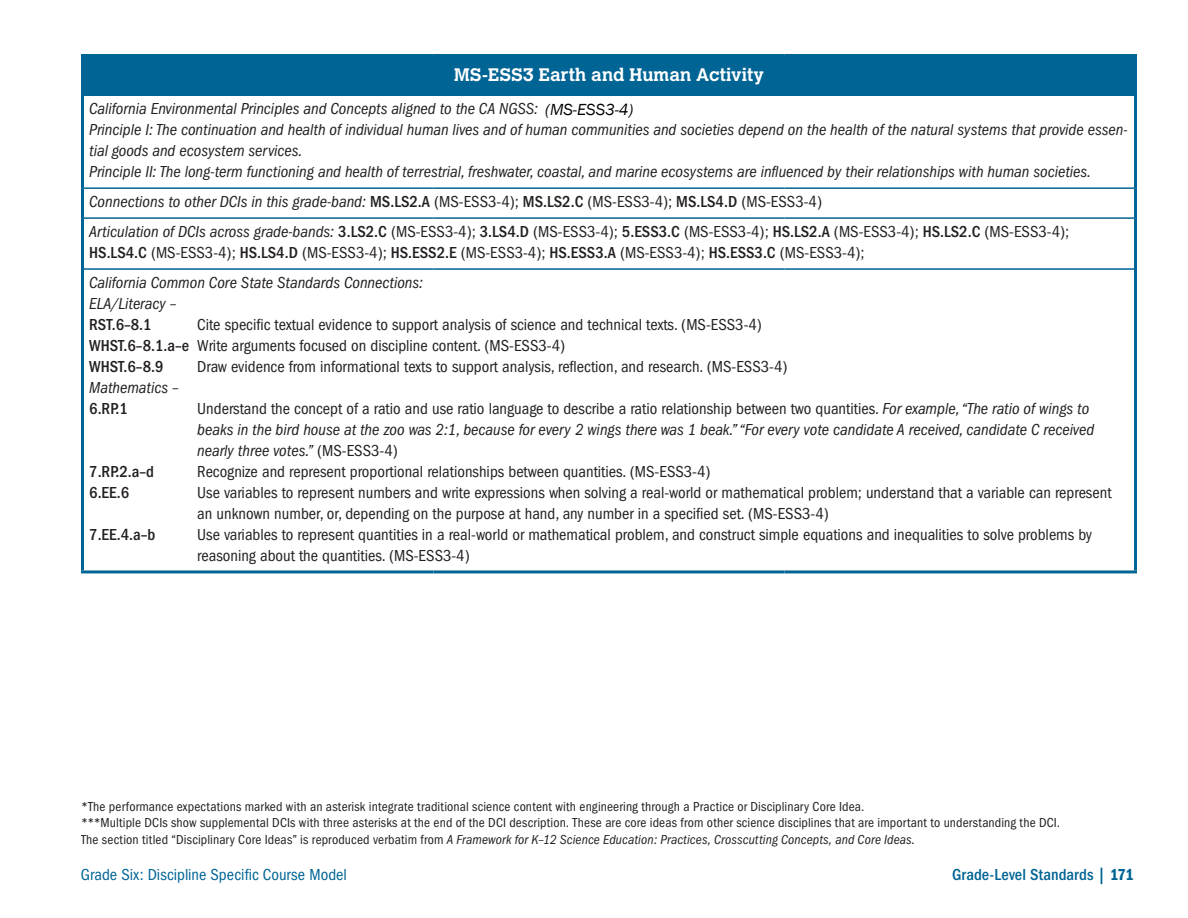
<style>
.page{position:relative;width:1188px;height:918px;background:#fff}
.page>*{position:absolute;margin:0;border:0;box-sizing:border-box;transform-origin:0 0}
.t1{font:700 18px "Calvert";letter-spacing:.005em;color:#fff}
.t2{font:condensed 16.5px/21px "Franklin Gothic";color:#231f20}
.t3{font:italic condensed 16.5px/21px "Franklin Gothic";color:#231f20}
.t4{font:500 condensed 16.5px "Franklin Gothic";color:#231f20}
.t5{font:condensed 16.5px "Franklin Gothic";color:#006494}
.t6{font:500 condensed 16.5px "Franklin Gothic";letter-spacing:.005em;color:#006494}
.t7{font:condensed 13.5px/16.5px "Franklin Gothic";letter-spacing:.01em;color:#231f20}
.s1{font-stretch:normal;color:#000}
.s2{font-style:italic}
.s3{font-weight:500}
.s4{font-style:normal}
.s5{font-weight:600}
</style>
<div class="page">
<div style="left:82px;top:56px;width:1054px;height:40px;background:#006494"></div>
<hr style="left:84px;top:187px;width:350px;height:2px;background:#006494">
<hr style="left:434px;top:187px;width:350px;height:2px;background:#006494">
<hr style="left:784px;top:187px;width:350px;height:2px;background:#006494">
<hr style="left:84px;top:217px;width:350px;height:2px;background:#006494">
<hr style="left:434px;top:217px;width:350px;height:2px;background:#006494">
<hr style="left:784px;top:217px;width:350px;height:2px;background:#006494">
<hr style="left:84px;top:268px;width:350px;height:2px;background:#006494">
<hr style="left:434px;top:268px;width:350px;height:2px;background:#006494">
<hr style="left:784px;top:268px;width:350px;height:2px;background:#006494">
<hr style="left:81px;top:54px;width:353px;height:3px;background:#006494">
<hr style="left:81px;top:57px;width:3px;height:39px;background:#006494">
<hr style="left:434px;top:54px;width:350px;height:3px;background:#006494">
<hr style="left:784px;top:54px;width:353px;height:3px;background:#006494">
<hr style="left:1134px;top:57px;width:3px;height:39px;background:#006494">
<hr style="left:81px;top:96px;width:3px;height:92px;background:#006494">
<hr style="left:1134px;top:96px;width:3px;height:92px;background:#006494">
<hr style="left:81px;top:188px;width:3px;height:30px;background:#006494">
<hr style="left:1134px;top:188px;width:3px;height:30px;background:#006494">
<hr style="left:81px;top:218px;width:3px;height:51px;background:#006494">
<hr style="left:1134px;top:218px;width:3px;height:51px;background:#006494">
<hr style="left:81px;top:269px;width:3px;height:301px;background:#006494">
<hr style="left:1134px;top:269px;width:3px;height:301px;background:#006494">
<hr style="left:81px;top:570px;width:353px;height:3px;background:#006494">
<hr style="left:434px;top:570px;width:350px;height:3px;background:#006494">
<hr style="left:784px;top:570px;width:353px;height:3px;background:#006494">
<p class="t1" style="left:454px;top:63px;width:311px">MS-ESS3 Earth and Human Activity</p>
<p class="t3" style="left:89px;top:99px;width:1040px">California Environmental Principles and Concepts aligned to the CA NGSS: <span class="s1">(MS-ESS3-4)<br></span>Principle I: The continuation and health of individual human lives and of human communities and societies depend on the health of the natural systems that provide essen&shy;tial goods and ecosystem services.<br>Principle II: The long-term functioning and health of terrestrial, freshwater, coastal, and marine ecosystems are influenced by their relationships with human societies.</p>
<p class="t2" style="left:89px;top:187px;width:981px;line-height:30px"><span class="s2">Connections to other DCIs in this grade-band:</span> <span class="s3">MS.LS2.A</span> (MS-ESS3-4); <span class="s3">MS.LS2.C</span> (MS-ESS3-4); <span class="s3">MS.LS4.D</span> (MS-ESS3-4)<br><span class="s2">Articulation of DCIs across grade-bands:</span> <span class="s3">3.LS2.C</span> (MS-ESS3-4); <span class="s3">3.LS4.D</span> (MS-ESS3-4); <span class="s3">5.ESS3.C</span> (MS-ESS3-4); <span class="s3">HS.LS2.A</span> (MS-ESS3-4); <span class="s3">HS.LS2.C</span> (MS-ESS3-4);</p>
<p class="t2" style="left:89px;top:238px;width:777px;line-height:30px"><span class="s3">HS.LS4.C</span> (MS-ESS3-4); <span class="s3">HS.LS4.D</span> (MS-ESS3-4); <span class="s3">HS.ESS2.E</span> (MS-ESS3-4); <span class="s3">HS.ESS3.A</span> (MS-ESS3-4); <span class="s3">HS.ESS3.C</span> (MS-ESS3-4);<br><span class="s2">California Common Core State Standards Connections:</span></p>
<p class="t3" style="left:89px;top:293px;width:89px">ELA/Literacy –</p>
<p class="t4" style="left:89px;top:315px;width:64px">RST.6–8.1</p>
<p class="t2" style="left:89px;top:314px;width:674px;text-indent:108px">Cite specific textual evidence to support analysis of science and technical texts. (MS-ESS3-4)<br><span class="s3">WHST.6–8.1.a–e</span> Write arguments focused on discipline content. (MS-ESS3-4)<br><span class="s3">WHST.6–8.9</span></p>
<p class="t2" style="left:197px;top:356px;width:592px">Draw evidence from informational texts to support analysis, reflection, and research. (MS-ESS3-4)</p>
<p class="t3" style="left:89px;top:377px;width:91px">Mathematics –</p>
<p class="t4" style="left:89px;top:399px;width:40px">6.RP.1</p>
<p class="t3" style="left:197px;top:398px;width:899px"><span class="s4">Understand the concept of a ratio and use ratio language to describe a ratio relationship between two quantities.</span> For example, “The ratio of wings to beaks in the bird house at the zoo was 2:1, because for every 2 wings there was 1 beak.” “For every vote candidate A received, candidate C received nearly three votes.” <span class="s4">(MS-ESS3-4)</span></p>
<p class="t4" style="left:89px;top:462px;width:66px">7.RP.2.a–d</p>
<p class="t2" style="left:197px;top:461px;width:515px">Recognize and represent proportional relationships between quantities. (MS-ESS3-4)</p>
<p class="t4" style="left:89px;top:483px;width:41px">6.EE.6</p>
<p class="t2" style="left:197px;top:482px;width:916px">Use variables to represent numbers and write expressions when solving a real-world or mathematical problem; understand that a variable can represent an unknown number, or, depending on the purpose at hand, any number in a specified set. (MS-ESS3-4)</p>
<p class="t4" style="left:89px;top:525px;width:68px">7.EE.4.a–b</p>
<p class="t2" style="left:197px;top:524px;width:896px">Use variables to represent quantities in a real-world or mathematical problem, and construct simple equations and inequalities to solve problems by reasoning about the quantities. (MS-ESS3-4)</p>
<p class="t7" style="left:81px;top:798px;width:981px">* The performance expectations marked with an asterisk integrate traditional science content with engineering through a Practice or Disciplinary Core Idea.<br>*** Multiple DCIs show supplemental DCIs with three asterisks at the end of the DCI description. These are core ideas from other science disciplines that are important to understanding the DCI.<br>The section titled “Disciplinary Core Ideas” is reproduced verbatim from <span class="s2">A Framework for K–12 Science Education: Practices, Crosscutting Concepts, and Core Ideas.</span></p>
<p class="t5" style="left:81px;top:865px;width:268px">Grade Six: Discipline Specific Course Model</p>
<p class="t6" style="left:952px;top:865px;width:183px">Grade-Level Standards | <span class="s5">171</span></p>
</div>
